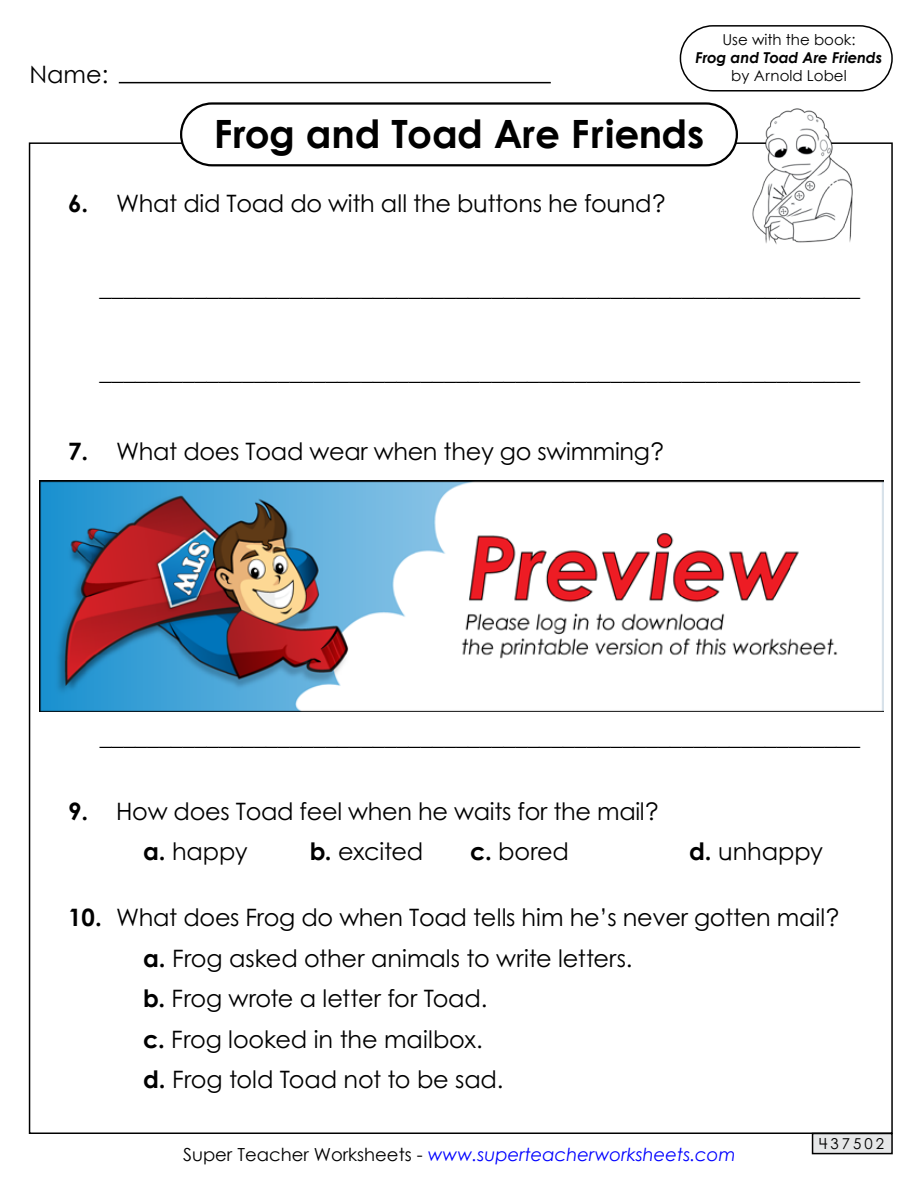
<style>
.page{position:relative;width:918px;height:1188px;background:#fff}
.page>*{position:absolute;margin:0;border:0;box-sizing:border-box;transform-origin:0 0}
.t1{font:700 39px "Century Gothic 2";color:#000}
.t2{font:24px/40.5px "Century STW4";letter-spacing:-.015em;color:#000}
.t3{font:24px "Century Gothic 2";color:#000}
.t4{font:italic 18px "Century Gothic 2";color:#00f}
.t5{font:15px "Century Gothic 2";color:#000}
.t6{font:italic 700 15px "Century Gothic 2";letter-spacing:-.02em;color:#000}
.t7{font:15px "Century STW4";letter-spacing:.2em;color:#000}
.s1{font-weight:700}
.s2{font-style:normal;color:#000}
</style>
<div class="page">
<hr style="left:119px;top:82px;width:432px;height:1px;background:#000">
<div style="left:813px;top:1133px;width:79px;height:21px;background:#e6e7e8"></div>
<div style="left:812px;top:1133px;width:81px;height:21px;border:2px solid #000"></div>
<div style="left:680px;top:25px;width:213px;height:67px;border:2px solid #000;border-radius:32px"></div>
<div style="left:180px;top:102px;width:558px;height:64px;border:2px solid #000;border-radius:31px"></div>
<img style="left:735px;top:108px;width:136px;height:136px">
<img style="left:40px;top:481px;width:843px;height:230px">
<p class="t3" style="left:29px;top:57px;width:80px">Name:</p>
<p class="t5" style="left:722px;top:29px;width:135px">Use with the book:</p>
<p class="t6" style="left:696px;top:46px;width:188px">Frog and Toad Are Friends</p>
<p class="t5" style="left:731px;top:65px;width:117px">by Arnold Lobel</p>
<h1 class="t1" style="left:214px;top:104px;width:492px">Frog and Toad Are Friends</h1>
<p class="t2" style="left:68px;top:183px;width:599px"><span class="s1">6.</span> What did Toad do with all the buttons he found?</p>
<p class="t2" style="left:100px;top:267px;width:762px">________________________________________________________________</p>
<p class="t2" style="left:100px;top:351px;width:762px">________________________________________________________________</p>
<p class="t2" style="left:68px;top:430px;width:597px"><span class="s1">7.</span> What does Toad wear when they go swimming?</p>
<p class="t2" style="left:100px;top:715px;width:762px">________________________________________________________________</p>
<p class="t2" style="left:143px;top:790px;width:517px;text-indent:-75px"><span class="s1">9.</span> How does Toad feel when he waits for the mail? <span class="s1">a.</span> happy</p>
<p class="t2" style="left:310px;top:831px;width:115px"><span class="s1">b.</span> excited</p>
<p class="t2" style="left:470px;top:831px;width:100px"><span class="s1">c.</span> bored</p>
<p class="t2" style="left:689px;top:831px;width:135px"><span class="s1">d.</span> unhappy</p>
<p class="t2" style="left:143px;top:897px;width:698px;text-indent:-75px"><span class="s1">10.</span> What does Frog do when Toad tells him he’s never gotten mail? <span class="s1">a.</span> Frog asked other animals to write letters.<br><span class="s1">b.</span> Frog wrote a letter for Toad.<br><span class="s1">c.</span> Frog looked in the mailbox.<br><span class="s1">d.</span> Frog told Toad not to be sad.</p>
<p class="t4" style="left:183px;top:1142px;width:554px"><span class="s2">Super Teacher Worksheets -</span> www.superteacherworksheets.com</p>
<p class="t7" style="left:819px;top:1133px;width:66px">437502</p>
</div>
